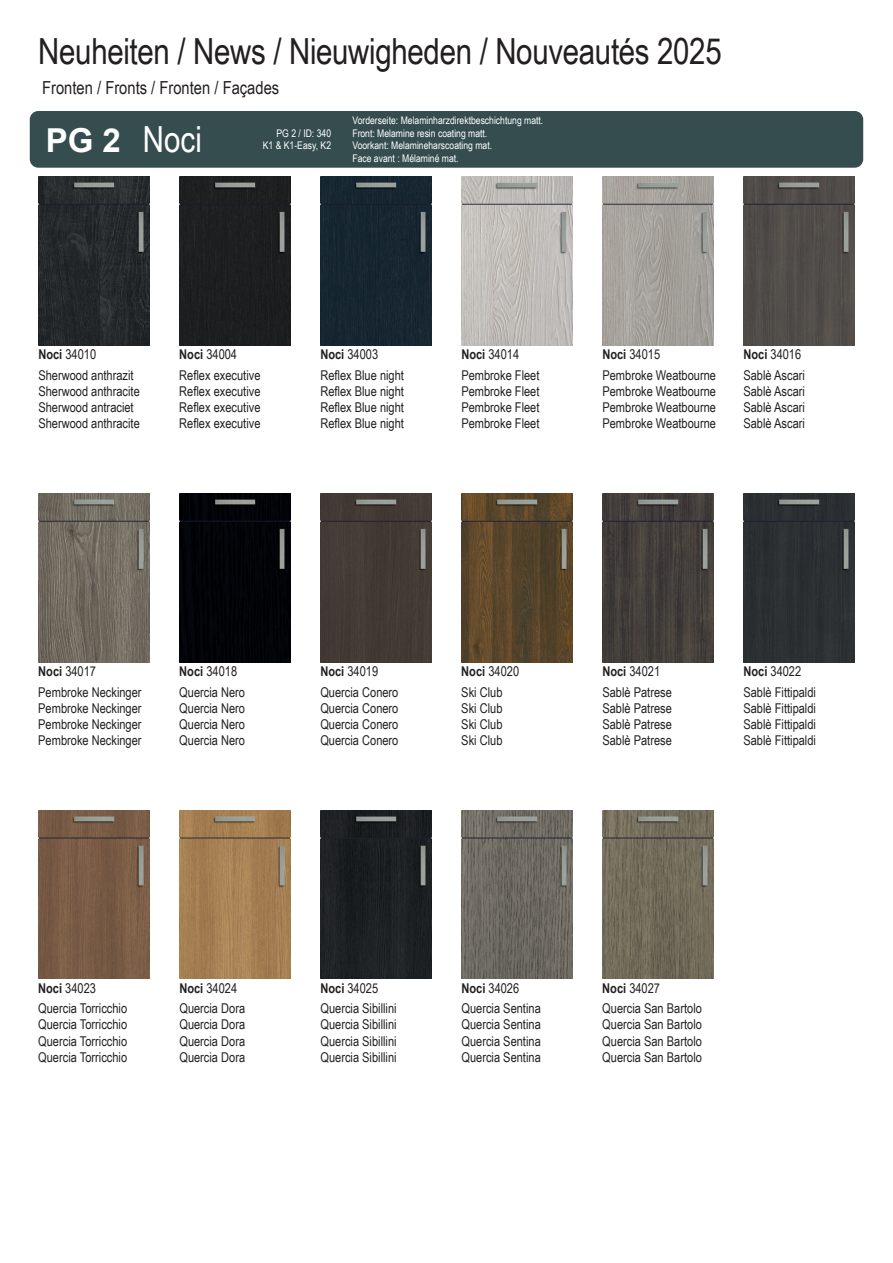
<style>
.page{position:relative;width:893px;height:1263px;background:#fff}
.page>*{position:absolute;margin:0;border:0;box-sizing:border-box;transform-origin:0 0}
.t1{font:36px "Arial Narrow";letter-spacing:-.01em;color:#231f20}
.t2{font:36px "Arial Narrow";color:#fff}
.t3{font:700 33px "Arial";color:#fff}
.t4{font:18px "Arial Narrow";color:#231f20}
.t5{font:13.5px/16.2px "Arial Narrow";color:#231f20;text-align:justify}
.t6{font:10.5px "Arial Narrow";color:#fff}
.s1{font-weight:700}
</style>
<div class="page">
<div style="left:30px;top:111px;width:833px;height:57px;background:#364d50;border-radius:9px"></div>
<img style="left:39px;top:177px;width:110px;height:168px">
<div style="left:180px;top:177px;width:110px;height:168px;background:#1c1f20"></div>
<div style="left:321px;top:177px;width:110px;height:168px;background:#172631"></div>
<img style="left:462px;top:177px;width:110px;height:168px">
<img style="left:744px;top:177px;width:110px;height:168px">
<img style="left:603px;top:177px;width:110px;height:168px">
<img style="left:39px;top:494px;width:110px;height:168px">
<div style="left:180px;top:494px;width:110px;height:168px;background:#020409"></div>
<div style="left:321px;top:494px;width:110px;height:168px;background:#433a34"></div>
<img style="left:462px;top:494px;width:110px;height:168px">
<img style="left:603px;top:494px;width:110px;height:168px">
<img style="left:38px;top:810px;width:111px;height:168px">
<div style="left:744px;top:494px;width:110px;height:168px;background:#2b3033"></div>
<img style="left:180px;top:810px;width:110px;height:168px">
<img style="left:320px;top:810px;width:111px;height:168px">
<img style="left:461px;top:810px;width:111px;height:168px">
<img style="left:602px;top:810px;width:111px;height:168px">
<p class="t1" style="left:38px;top:25px;width:685px">Neuheiten / News / Nieuwigheden / Nouveautés 2025</p>
<p class="t4" style="left:42px;top:74px;width:239px">Fronten / Fronts / Fronten / Façades</p>
<p class="t3" style="left:46px;top:117px;width:77px">PG 2</p>
<p class="t6" style="left:352px;top:113px;width:192px">Vorderseite: Melaminharzdirektbeschichtung matt.</p>
<p class="t6" style="left:352px;top:125px;width:136px">Front: Melamine resin coating matt.</p>
<p class="t6" style="left:352px;top:138px;width:141px">Voorkant: Melamineharscoating mat.</p>
<p class="t6" style="left:352px;top:151px;width:108px">Face avant : Mélaminé mat.</p>
<p class="t2" style="left:143px;top:113px;width:61px">Noci</p>
<p class="t6" style="left:277px;top:125px;width:56px">PG 2 / ID: 340</p>
<p class="t6" style="left:263px;top:138px;width:70px">K1 &amp; K1-Easy, K2</p>
<p class="t5" style="left:38px;top:346px;width:59px"><span class="s1">Noci</span> 34010</p>
<p class="t5" style="left:38px;top:366px;width:97px">Sherwood anthrazit</p>
<p class="t5" style="left:38px;top:382px;width:103px">Sherwood anthracite</p>
<p class="t5" style="left:38px;top:399px;width:97px">Sherwood antraciet</p>
<p class="t5" style="left:38px;top:415px;width:103px">Sherwood anthracite</p>
<p class="t5" style="left:179px;top:346px;width:59px"><span class="s1">Noci</span> 34004</p>
<p class="t5" style="left:179px;top:366px;width:83px">Reflex executive</p>
<p class="t5" style="left:179px;top:382px;width:83px">Reflex executive</p>
<p class="t5" style="left:179px;top:399px;width:83px">Reflex executive</p>
<p class="t5" style="left:179px;top:415px;width:83px">Reflex executive</p>
<p class="t5" style="left:320px;top:346px;width:59px"><span class="s1">Noci</span> 34003</p>
<p class="t5" style="left:320px;top:366px;width:85px">Reflex Blue night</p>
<p class="t5" style="left:320px;top:382px;width:85px">Reflex Blue night</p>
<p class="t5" style="left:320px;top:399px;width:85px">Reflex Blue night</p>
<p class="t5" style="left:320px;top:415px;width:85px">Reflex Blue night</p>
<p class="t5" style="left:461px;top:346px;width:59px"><span class="s1">Noci</span> 34014</p>
<p class="t5" style="left:461px;top:366px;width:80px">Pembroke Fleet</p>
<p class="t5" style="left:461px;top:382px;width:80px">Pembroke Fleet</p>
<p class="t5" style="left:461px;top:399px;width:80px">Pembroke Fleet</p>
<p class="t5" style="left:461px;top:415px;width:80px">Pembroke Fleet</p>
<p class="t5" style="left:602px;top:346px;width:59px"><span class="s1">Noci</span> 34015</p>
<p class="t5" style="left:602px;top:366px;width:115px">Pembroke Weatbourne Pembroke Weatbourne Pembroke Weatbourne Pembroke Weatbourne</p>
<p class="t5" style="left:743px;top:346px;width:59px"><span class="s1">Noci</span> 34016</p>
<p class="t5" style="left:743px;top:366px;width:63px">Sablè Ascari</p>
<p class="t5" style="left:743px;top:382px;width:63px">Sablè Ascari</p>
<p class="t5" style="left:743px;top:399px;width:63px">Sablè Ascari</p>
<p class="t5" style="left:743px;top:415px;width:63px">Sablè Ascari</p>
<p class="t5" style="left:38px;top:663px;width:59px"><span class="s1">Noci</span> 34017</p>
<p class="t5" style="left:38px;top:683px;width:105px">Pembroke Neckinger</p>
<p class="t5" style="left:38px;top:699px;width:105px">Pembroke Neckinger</p>
<p class="t5" style="left:38px;top:716px;width:105px">Pembroke Neckinger</p>
<p class="t5" style="left:38px;top:732px;width:105px">Pembroke Neckinger</p>
<p class="t5" style="left:179px;top:663px;width:59px"><span class="s1">Noci</span> 34018</p>
<p class="t5" style="left:179px;top:683px;width:67px">Quercia Nero</p>
<p class="t5" style="left:179px;top:699px;width:67px">Quercia Nero</p>
<p class="t5" style="left:179px;top:716px;width:67px">Quercia Nero</p>
<p class="t5" style="left:179px;top:732px;width:67px">Quercia Nero</p>
<p class="t5" style="left:320px;top:663px;width:59px"><span class="s1">Noci</span> 34019</p>
<p class="t5" style="left:320px;top:683px;width:80px">Quercia Conero</p>
<p class="t5" style="left:320px;top:699px;width:80px">Quercia Conero</p>
<p class="t5" style="left:320px;top:716px;width:80px">Quercia Conero</p>
<p class="t5" style="left:320px;top:732px;width:80px">Quercia Conero</p>
<p class="t5" style="left:461px;top:663px;width:59px"><span class="s1">Noci</span> 34020</p>
<p class="t5" style="left:461px;top:683px;width:43px">Ski Club</p>
<p class="t5" style="left:461px;top:699px;width:43px">Ski Club</p>
<p class="t5" style="left:461px;top:716px;width:43px">Ski Club</p>
<p class="t5" style="left:461px;top:732px;width:43px">Ski Club</p>
<p class="t5" style="left:602px;top:663px;width:59px"><span class="s1">Noci</span> 34021</p>
<p class="t5" style="left:602px;top:683px;width:71px">Sablè Patrese</p>
<p class="t5" style="left:602px;top:699px;width:71px">Sablè Patrese</p>
<p class="t5" style="left:602px;top:716px;width:71px">Sablè Patrese</p>
<p class="t5" style="left:602px;top:732px;width:71px">Sablè Patrese</p>
<p class="t5" style="left:743px;top:663px;width:59px"><span class="s1">Noci</span> 34022</p>
<p class="t5" style="left:743px;top:683px;width:74px">Sablè Fittipaldi</p>
<p class="t5" style="left:743px;top:699px;width:74px">Sablè Fittipaldi</p>
<p class="t5" style="left:743px;top:716px;width:74px">Sablè Fittipaldi</p>
<p class="t5" style="left:743px;top:732px;width:74px">Sablè Fittipaldi</p>
<p class="t5" style="left:38px;top:979px;width:59px"><span class="s1">Noci</span> 34023</p>
<p class="t5" style="left:38px;top:1000px;width:91px">Quercia Torricchio</p>
<p class="t5" style="left:38px;top:1016px;width:91px">Quercia Torricchio</p>
<p class="t5" style="left:38px;top:1032px;width:91px">Quercia Torricchio</p>
<p class="t5" style="left:38px;top:1048px;width:91px">Quercia Torricchio</p>
<p class="t5" style="left:179px;top:979px;width:59px"><span class="s1">Noci</span> 34024</p>
<p class="t5" style="left:179px;top:1000px;width:67px">Quercia Dora</p>
<p class="t5" style="left:179px;top:1016px;width:67px">Quercia Dora</p>
<p class="t5" style="left:179px;top:1032px;width:67px">Quercia Dora</p>
<p class="t5" style="left:179px;top:1048px;width:67px">Quercia Dora</p>
<p class="t5" style="left:320px;top:979px;width:59px"><span class="s1">Noci</span> 34025</p>
<p class="t5" style="left:320px;top:1000px;width:78px">Quercia Sibillini</p>
<p class="t5" style="left:320px;top:1016px;width:78px">Quercia Sibillini</p>
<p class="t5" style="left:320px;top:1032px;width:78px">Quercia Sibillini</p>
<p class="t5" style="left:320px;top:1048px;width:78px">Quercia Sibillini</p>
<p class="t5" style="left:461px;top:979px;width:59px"><span class="s1">Noci</span> 34026</p>
<p class="t5" style="left:461px;top:1000px;width:81px">Quercia Sentina</p>
<p class="t5" style="left:461px;top:1016px;width:81px">Quercia Sentina</p>
<p class="t5" style="left:461px;top:1032px;width:81px">Quercia Sentina</p>
<p class="t5" style="left:461px;top:1048px;width:81px">Quercia Sentina</p>
<p class="t5" style="left:602px;top:979px;width:59px"><span class="s1">Noci</span> 34027</p>
<p class="t5" style="left:602px;top:1000px;width:101px">Quercia San Bartolo</p>
<p class="t5" style="left:602px;top:1016px;width:101px">Quercia San Bartolo</p>
<p class="t5" style="left:602px;top:1032px;width:101px">Quercia San Bartolo</p>
<p class="t5" style="left:602px;top:1048px;width:101px">Quercia San Bartolo</p>
</div>
